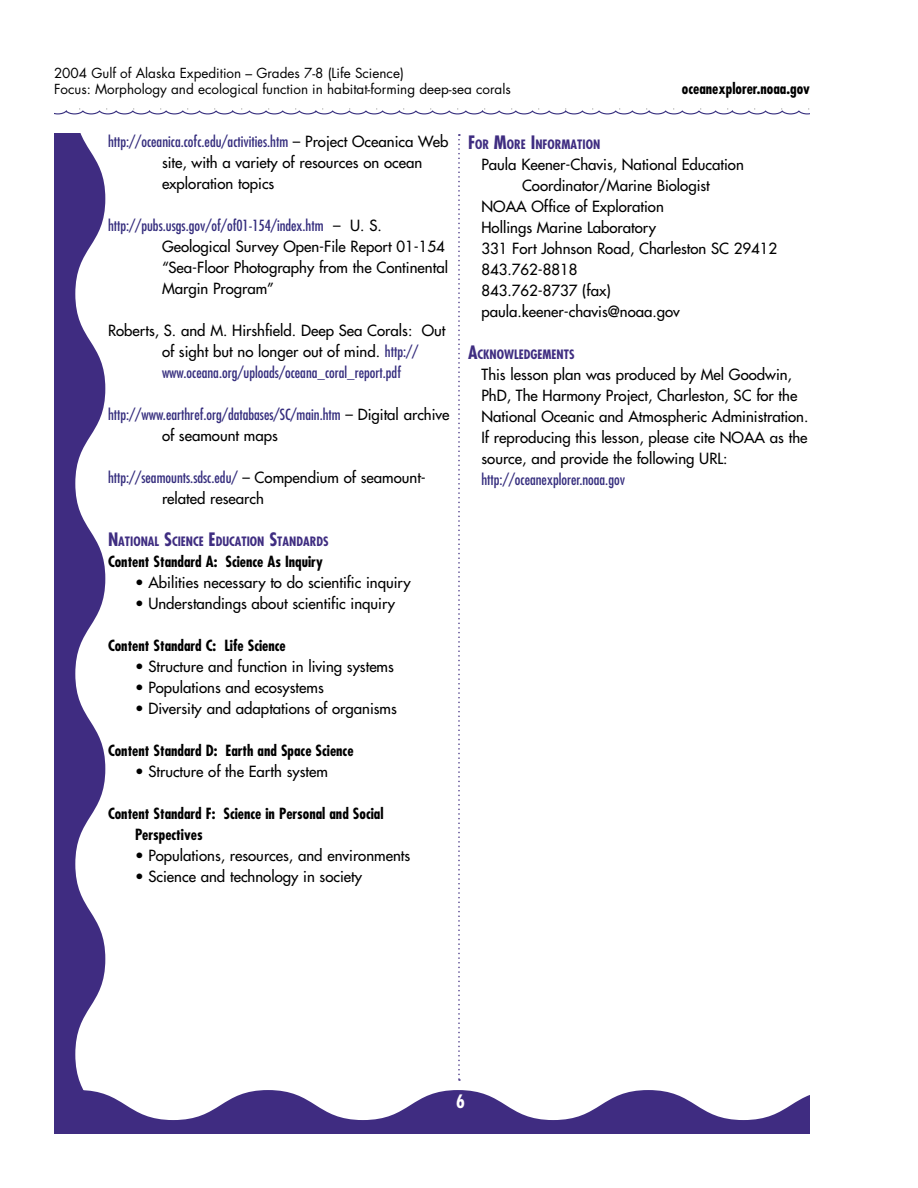
<style>
.page{position:relative;width:918px;height:1188px;background:#fff}
.page>*{position:absolute;margin:0;border:0;box-sizing:border-box;transform-origin:0 0}
.t1{font:700 condensed 18px "Futura";color:#fff}
.references{font:15px/21px "Futura";color:#000}
.ind_sub_txt_w_bullet{font:15px "Futura";color:#000}
.Standard_header{font:700 condensed 15px/21px "Futura";color:#000}
.references-2{font:condensed 15px/21px "Futura";color:#362e7e}
.body_text_lists{font:15px "Futura";color:#000}
.t2{font:13.5px/16.2px "Futura";color:#000}
.Sub_head{font:700 condensed 12.6px "Futura";color:#3f2d81}
.s1{font-stretch:condensed;color:#362e7e}
.s2{font-stretch:normal;color:#000}
.s3{font-size:18px}
</style>
<div class="page">
<svg style="left:54px;top:134px;width:51px;height:956px;fill:#3f2c81"></svg>
<svg style="left:54px;top:1090px;width:756px;height:44px"></svg>
<svg style="left:54px;top:108px;width:756px;height:7px"></svg>
<svg style="left:458px;top:134px;width:2px;height:947px"></svg>
<p class="t2" style="left:54px;top:65px;width:458px">2004 Gulf of Alaska Expedition – Grades 7-8 (Life Science)<br>Focus: Morphology and ecological function in habitat-forming deep-sea corals</p>
<p class="Standard_header" style="left:682px;top:78px;width:130px">oceanexplorer.noaa.gov</p>
<p class="references" style="left:162px;top:131px;width:288px;text-indent:-54px"><span class="s1">http://oceanica.cofc.edu/activities.htm</span> – Project Oceanica Web site, with a variety of resources on ocean exploration topics</p>
<p class="references" style="left:162px;top:215px;width:288px;text-indent:-54px"><span class="s1">http://pubs.usgs.gov/of/of01-154/index.htm</span> – U. S.<br>Geological Survey Open-File Report 01-154 “Sea-Floor Photography from the Continental Margin Program”</p>
<p class="references" style="left:162px;top:320px;width:285px;text-indent:-54px">Roberts, S. and M. Hirshfield. Deep Sea Corals: Out of sight but no longer out of mind. <span class="s1">http:// www.oceana.org/uploads/oceana_coral_report.pdf</span></p>
<p class="references-2" style="left:162px;top:404px;width:289px;text-indent:-54px">http://www.earthref.org/databases/SC/main.htm <span class="s2">– Digital archive of seamount maps</span></p>
<p class="references" style="left:162px;top:467px;width:265px;text-indent:-54px"><span class="s1">http://seamounts.sdsc.edu/</span> – Compendium of seamount&shy;related research</p>
<p class="Sub_head" style="left:108px;top:533px;width:222px"><span class="s3">N</span>ATIONAL <span class="s3">S</span>CIENCE <span class="s3">E</span>DUCATION <span class="s3">S</span>TANDARDS</p>
<p class="Standard_header" style="left:108px;top:551px;width:217px">Content Standard A: Science As Inquiry</p>
<p class="ind_sub_txt_w_bullet" style="left:135px;top:573px;width:277px">• Abilities necessary to do scientific inquiry</p>
<p class="ind_sub_txt_w_bullet" style="left:135px;top:594px;width:262px">• Understandings about scientific inquiry</p>
<p class="Standard_header" style="left:108px;top:635px;width:179px">Content Standard C: Life Science</p>
<p class="ind_sub_txt_w_bullet" style="left:135px;top:657px;width:260px">• Structure and function in living systems</p>
<p class="ind_sub_txt_w_bullet" style="left:135px;top:678px;width:190px">• Populations and ecosystems</p>
<p class="ind_sub_txt_w_bullet" style="left:135px;top:699px;width:263px">• Diversity and adaptations of organisms</p>
<p class="Standard_header" style="left:108px;top:740px;width:247px">Content Standard D: Earth and Space Science</p>
<p class="ind_sub_txt_w_bullet" style="left:135px;top:762px;width:194px">• Structure of the Earth system</p>
<p class="Standard_header" style="left:135px;top:803px;width:250px;text-indent:-27px">Content Standard F: Science in Personal and Social<br>Perspectives</p>
<p class="ind_sub_txt_w_bullet" style="left:135px;top:846px;width:277px">• Populations, resources, and environments</p>
<p class="ind_sub_txt_w_bullet" style="left:135px;top:867px;width:229px">• Science and technology in society</p>
<p class="Sub_head" style="left:468px;top:137px;width:134px"><span class="s3">F</span>OR <span class="s3">M</span>ORE <span class="s3">I</span>NFORMATION</p>
<p class="references" style="left:482px;top:154px;width:264px;text-align:center">Paula Keener-Chavis, National Education<br>Coordinator/Marine Biologist</p>
<p class="references" style="left:482px;top:196px;width:184px">NOAA Office of Exploration</p>
<p class="body_text_lists" style="left:482px;top:218px;width:176px">Hollings Marine Laboratory</p>
<p class="body_text_lists" style="left:482px;top:239px;width:297px">331 Fort Johnson Road, Charleston SC 29412</p>
<p class="body_text_lists" style="left:482px;top:260px;width:98px">843.762-8818</p>
<p class="body_text_lists" style="left:482px;top:281px;width:131px">843.762-8737 (fax)</p>
<p class="references" style="left:482px;top:301px;width:200px">paula.keener-chavis@noaa.gov</p>
<p class="Sub_head" style="left:468px;top:347px;width:108px"><span class="s3">A</span>CKNOWLEDGEMENTS</p>
<p class="references" style="left:482px;top:364px;width:328px">This lesson plan was produced by Mel Goodwin, PhD, The Harmony Project, Charleston, SC for the National Oceanic and Atmospheric Administration.<br>If reproducing this lesson, please cite NOAA as the source, and provide the following URL:</p>
<p class="references-2" style="left:482px;top:469px;width:145px">http://oceanexplorer.noaa.gov</p>
<p class="t1" style="left:456px;top:1090px;width:10px">6</p>
</div>
